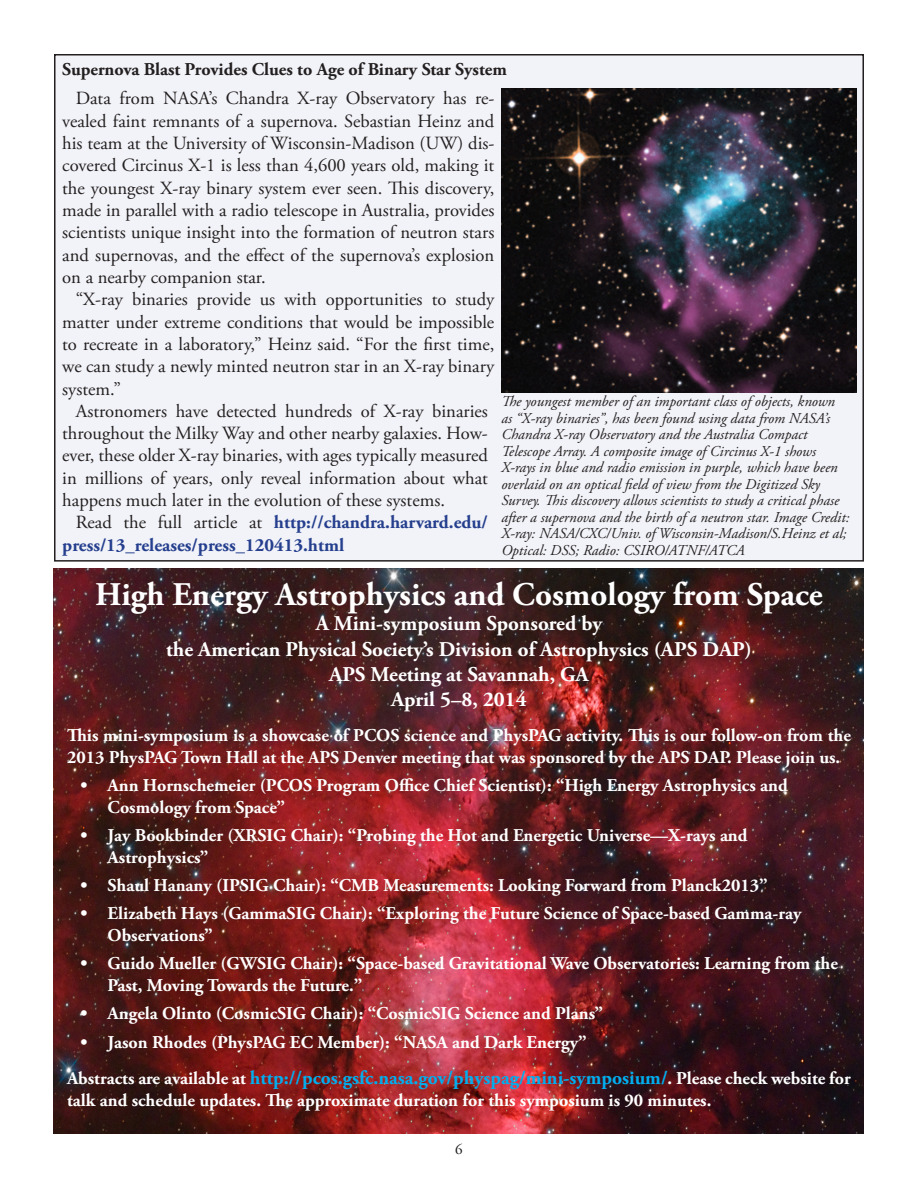
<style>
.page{position:relative;width:918px;height:1188px;background:#fff}
.page>*{position:absolute;margin:0;border:0;box-sizing:border-box;transform-origin:0 0}
.Announcements_Title{font:700 33px "Adobe Garamond Pro";color:#fff}
.Announcements_Subtit{font:700 21px/25.2px "Adobe Garamond Pro";color:#fff;text-align:center}
.Announcements{font:700 19.5px "Adobe Garamond Pro";color:#00aeef}
.Larger_Science_Highl{font:18.6px/22.4px "Adobe Garamond Pro";color:#231f20;text-align:justify}
.Larger_Science_Highl-2{font:700 18.6px/22.4px "Adobe Garamond Pro";color:#253f8e}
.Announcements-2{font:700 18px/21.6px "Adobe Garamond Pro";color:#fff}
.Science_Highlight_Ti{font:700 18px "Adobe Garamond Pro";color:#231f20}
.Science_Highlight_Ca{font:italic 15px/16.5px "Adobe Garamond Pro";color:#231f20}
.t1{font:15px "Adobe Garamond Pro";color:#231f20}
.s1{font-weight:400;color:#231f20}
.s2{font-size:18px;color:#fff}
</style>
<div class="page">
<div style="left:55px;top:55px;width:808px;height:506px;background:#f2f3f8"></div>
<img style="left:501px;top:89px;width:355px;height:303px">
<img style="left:53px;top:568px;width:810px;height:566px">
<p class="Science_Highlight_Ti" style="left:62px;top:59px;width:446px">Supernova Blast Provides Clues to Age of Binary Star System</p>
<p class="Larger_Science_Highl" style="left:62px;top:88px;width:434px;text-indent:14px">Data from NASA’s Chandra X-ray Observatory has re&shy;vealed faint remnants of a supernova. Sebastian Heinz and his team at the University of Wisconsin-Madison (UW) dis&shy;covered Circinus X-1 is less than 4,600 years old, making it the youngest X-ray binary system ever seen. This discovery, made in parallel with a radio telescope in Australia, provides scientists unique insight into the formation of neutron stars and supernovas, and the effect of the supernova’s explosion on a nearby companion star.</p>
<p class="Larger_Science_Highl" style="left:62px;top:289px;width:434px;text-indent:14px">“X-ray binaries provide us with opportunities to study matter under extreme conditions that would be impossible to recreate in a laboratory,” Heinz said. “For the first time, we can study a newly minted neutron star in an X-ray binary system.”</p>
<p class="Larger_Science_Highl" style="left:62px;top:400px;width:427px;text-indent:14px">Astronomers have detected hundreds of X-ray binaries throughout the Milky Way and other nearby galaxies. How&shy;ever, these older X-ray binaries, with ages typically measured in millions of years, only reveal information about what happens much later in the evolution of these systems.</p>
<p class="Larger_Science_Highl-2" style="left:62px;top:512px;width:427px;text-indent:14px"><span class="s1">Read the full article at</span> http://chandra.harvard.edu/ press/13_releases/press_120413.html</p>
<p class="Science_Highlight_Ca" style="left:501px;top:394px;width:350px">The youngest member of an important class of objects, known as “X-ray binaries”, has been found using data from NASA’s Chandra X-ray Observatory and the Australia Compact Telescope Array. A composite image of Circinus X-1 shows X-rays in blue and radio emission in purple, which have been overlaid on an optical field of view from the Digitized Sky Survey. This discovery allows scientists to study a critical phase after a supernova and the birth of a neutron star. Image Credit:<br>X-ray: NASA/CXC/Univ. of Wisconsin-Madison/S.Heinz et al; Optical: DSS; Radio: CSIRO/ATNF/ATCA</p>
<p class="Announcements_Title" style="left:95px;top:576px;width:729px">High Energy Astrophysics and Cosmology from Space</p>
<p class="Announcements_Subtit" style="left:166px;top:612px;width:587px">A Mini-symposium Sponsored by<br>the American Physical Society’s Division of Astrophysics (APS DAP)</p>
<p class="Announcements_Subtit" style="left:329px;top:662px;width:261px">APS Meeting at Savannah, GA</p>
<p class="Announcements_Subtit" style="left:391px;top:687px;width:137px">April 5–8, 2014</p>
<p class="Announcements-2" style="left:67px;top:725px;width:785px">This mini-symposium is a showcase of PCOS science and PhysPAG activity. This is our follow-on from the<br>2013 PhysPAG Town Hall at the APS Denver meeting that was sponsored by the APS DAP. Please join us.</p>
<p class="Announcements-2" style="left:108px;top:775px;width:682px;text-indent:-27px">• Ann Hornschemeier (PCOS Program Office Chief Scientist): “High Energy Astrophysics and<br>Cosmology from Space”</p>
<p class="Announcements-2" style="left:108px;top:825px;width:641px;text-indent:-27px">• Jay Bookbinder (XRSIG Chair): “Probing the Hot and Energetic Universe—X-rays and<br>Astrophysics”</p>
<p class="Announcements-2" style="left:81px;top:875px;width:689px">• Shaul Hanany (IPSIG Chair): “CMB Measurements: Looking Forward from Planck2013”</p>
<p class="Announcements-2" style="left:108px;top:903px;width:695px;text-indent:-27px">• Elizabeth Hays (GammaSIG Chair): “Exploring the Future Science of Space-based Gamma-ray<br>Observations”</p>
<p class="Announcements-2" style="left:108px;top:953px;width:732px;text-indent:-27px">• Guido Mueller (GWSIG Chair): “Space-based Gravitational Wave Observatories: Learning from the<br>Past, Moving Towards the Future.”</p>
<p class="Announcements-2" style="left:81px;top:1003px;width:524px">• Angela Olinto (CosmicSIG Chair): “CosmicSIG Science and Plans”</p>
<p class="Announcements-2" style="left:81px;top:1031px;width:508px">• Jason Rhodes (PhysPAG EC Member): “NASA and Dark Energy”</p>
<p class="Announcements" style="left:67px;top:1067px;width:785px"><span class="s2">Abstracts are available at</span> http://pcos.gsfc.nasa.gov/physpag/mini-symposium/<span class="s2">. Please check website for</span></p>
<p class="Announcements-2" style="left:67px;top:1090px;width:646px">talk and schedule updates. The approximate duration for this symposium is 90 minutes.</p>
<p class="t1" style="left:455px;top:1140px;width:9px">6</p>
</div>
